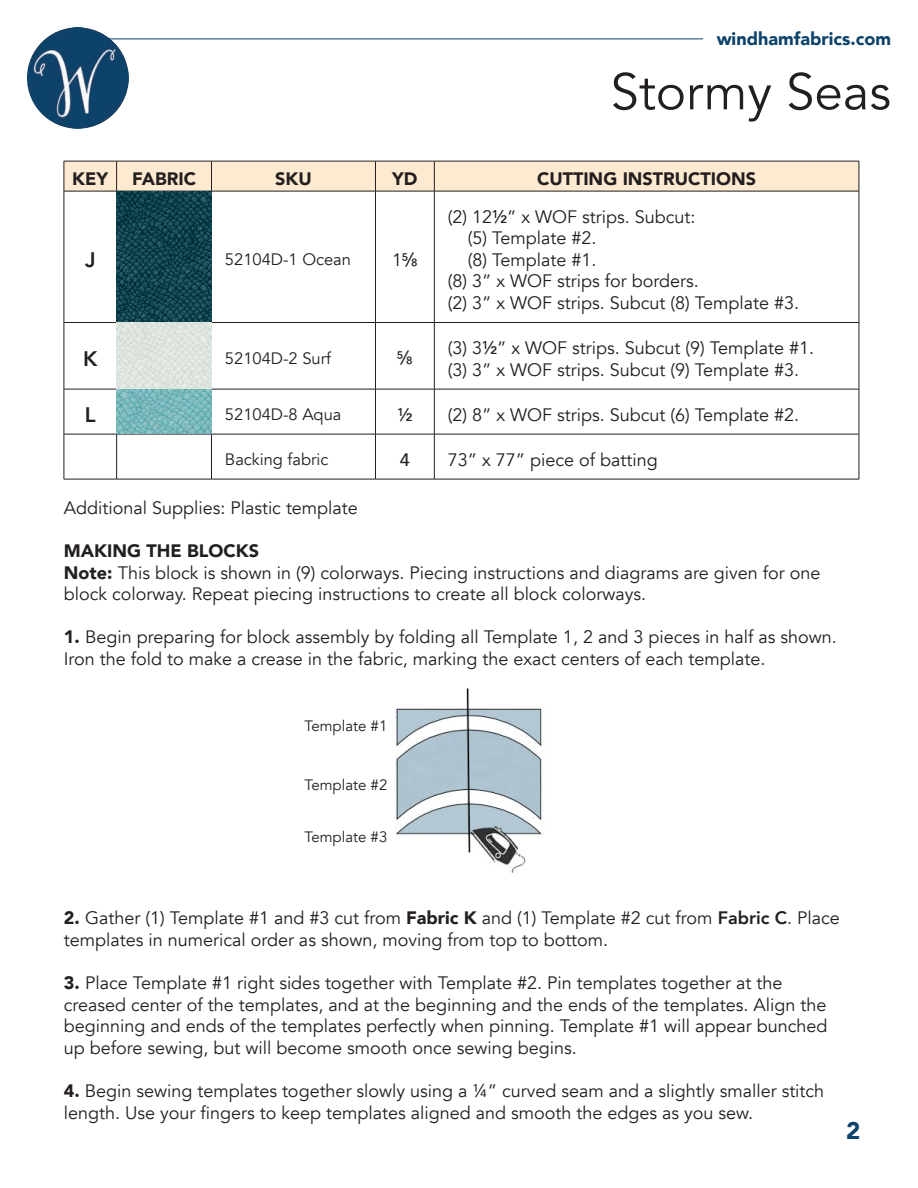
<style>
.page{position:relative;width:918px;height:1188px;background:#fff}
.page>*{position:absolute;margin:0;border:0;box-sizing:border-box;transform-origin:0 0}
.t1{font:51px "Avenir";color:#231f20}
.t2{font:900 24px "Avenir";color:#0d426a}
.t3{font:800 21px "Avenir";color:#231f20}
.t4{font:18px/21.6px "Avenir";color:#231f20}
.t5{font:900 18px "Avenir";color:#231f20}
.t6{font:900 18px "Avenir";color:#0d426a}
.t7{font:500 18px "Avenir";color:#231f20}
.t8{font:18px "Quasimoda";color:#231f20}
.t9{font:16.5px "Avenir";color:#231f20}
.t10{font:15px "Avenir";color:#231f20}
.s1{font-family:"Quasimoda"}
.s2{font-weight:500}
.s3{font-weight:900}
.s4{font-weight:800}
</style>
<div class="page">
<img style="left:27px;top:27px;width:102px;height:102px;border-radius:51px">
<hr style="left:109px;top:39px;width:594px;height:1px;background:#0d426a">
<div style="left:65px;top:162px;width:794px;height:29px;background:#feead1"></div>
<hr style="left:64px;top:161px;width:53px;height:1px;background:#231f20">
<hr style="left:64px;top:161px;width:1px;height:30px;background:#231f20">
<hr style="left:117px;top:161px;width:94px;height:1px;background:#231f20">
<hr style="left:211px;top:161px;width:164px;height:1px;background:#231f20">
<hr style="left:375px;top:161px;width:59px;height:1px;background:#231f20">
<hr style="left:434px;top:161px;width:425px;height:1px;background:#231f20">
<hr style="left:859px;top:161px;width:1px;height:30px;background:#231f20">
<hr style="left:64px;top:191px;width:1px;height:131px;background:#231f20">
<hr style="left:64px;top:323px;width:1px;height:66px;background:#231f20">
<hr style="left:64px;top:389px;width:1px;height:45px;background:#231f20">
<hr style="left:64px;top:434px;width:1px;height:45px;background:#231f20">
<hr style="left:859px;top:191px;width:1px;height:131px;background:#231f20">
<hr style="left:859px;top:323px;width:1px;height:66px;background:#231f20">
<hr style="left:859px;top:389px;width:1px;height:45px;background:#231f20">
<hr style="left:859px;top:434px;width:1px;height:45px;background:#231f20">
<hr style="left:116px;top:161px;width:1px;height:30px;background:#231f20">
<hr style="left:211px;top:161px;width:1px;height:30px;background:#231f20">
<hr style="left:375px;top:161px;width:1px;height:30px;background:#231f20">
<hr style="left:434px;top:161px;width:1px;height:30px;background:#231f20">
<hr style="left:64px;top:191px;width:53px;height:1px;background:#231f20">
<hr style="left:116px;top:191px;width:1px;height:131px;background:#231f20">
<hr style="left:211px;top:191px;width:164px;height:1px;background:#231f20">
<hr style="left:211px;top:191px;width:1px;height:131px;background:#231f20">
<hr style="left:375px;top:191px;width:59px;height:1px;background:#231f20">
<hr style="left:375px;top:191px;width:1px;height:131px;background:#231f20">
<hr style="left:434px;top:191px;width:425px;height:1px;background:#231f20">
<hr style="left:434px;top:191px;width:1px;height:131px;background:#231f20">
<hr style="left:64px;top:322px;width:53px;height:1px;background:#231f20">
<hr style="left:116px;top:323px;width:1px;height:66px;background:#231f20">
<hr style="left:211px;top:322px;width:164px;height:1px;background:#231f20">
<hr style="left:211px;top:323px;width:1px;height:66px;background:#231f20">
<hr style="left:375px;top:322px;width:59px;height:1px;background:#231f20">
<hr style="left:375px;top:323px;width:1px;height:66px;background:#231f20">
<hr style="left:434px;top:322px;width:425px;height:1px;background:#231f20">
<hr style="left:434px;top:323px;width:1px;height:66px;background:#231f20">
<hr style="left:64px;top:389px;width:53px;height:1px;background:#231f20">
<hr style="left:116px;top:389px;width:1px;height:45px;background:#231f20">
<hr style="left:211px;top:389px;width:164px;height:1px;background:#231f20">
<hr style="left:211px;top:389px;width:1px;height:45px;background:#231f20">
<hr style="left:375px;top:389px;width:59px;height:1px;background:#231f20">
<hr style="left:375px;top:389px;width:1px;height:45px;background:#231f20">
<hr style="left:434px;top:389px;width:425px;height:1px;background:#231f20">
<hr style="left:434px;top:389px;width:1px;height:45px;background:#231f20">
<hr style="left:64px;top:434px;width:53px;height:1px;background:#231f20">
<hr style="left:117px;top:434px;width:94px;height:1px;background:#231f20">
<hr style="left:116px;top:434px;width:1px;height:45px;background:#231f20">
<hr style="left:211px;top:434px;width:164px;height:1px;background:#231f20">
<hr style="left:211px;top:434px;width:1px;height:45px;background:#231f20">
<hr style="left:375px;top:434px;width:59px;height:1px;background:#231f20">
<hr style="left:375px;top:434px;width:1px;height:45px;background:#231f20">
<hr style="left:434px;top:434px;width:425px;height:1px;background:#231f20">
<hr style="left:434px;top:434px;width:1px;height:45px;background:#231f20">
<hr style="left:64px;top:479px;width:53px;height:1px;background:#231f20">
<hr style="left:117px;top:479px;width:94px;height:1px;background:#231f20">
<hr style="left:211px;top:479px;width:164px;height:1px;background:#231f20">
<hr style="left:375px;top:479px;width:59px;height:1px;background:#231f20">
<hr style="left:434px;top:479px;width:425px;height:1px;background:#231f20">
<img style="left:117px;top:191px;width:94px;height:243px">
<img style="left:395px;top:688px;width:148px;height:186px">
<p class="t6" style="left:717px;top:23px;width:176px">windhamfabrics.com</p>
<h1 class="t1" style="left:611px;top:61px;width:282px">Stormy Seas</h1>
<p class="t5" style="left:72px;top:163px;width:37px">KEY</p>
<p class="t5" style="left:132px;top:163px;width:66px">FABRIC</p>
<p class="t5" style="left:275px;top:163px;width:38px">SKU</p>
<p class="t5" style="left:392px;top:163px;width:27px">YD</p>
<p class="t5" style="left:537px;top:163px;width:221px">CUTTING INSTRUCTIONS</p>
<p class="t3" style="left:85px;top:244px;width:12px">J</p>
<p class="t9" style="left:225px;top:250px;width:127px">52104D-1 Ocean</p>
<p class="t4" style="left:392px;top:249px;width:27px">1<span class="s1">⅝</span></p>
<p class="t4" style="left:448px;top:206px;width:249px">(2) 12<span class="s2">½</span>” x WOF strips. Subcut:</p>
<p class="t4" style="left:468px;top:228px;width:130px">(5) Template #2.</p>
<p class="t4" style="left:468px;top:249px;width:130px">(8) Template #1.</p>
<p class="t4" style="left:448px;top:271px;width:252px">(8) 3” x WOF strips for borders.</p>
<p class="t4" style="left:448px;top:292px;width:353px">(2) 3” x WOF strips. Subcut (8) Template #3.</p>
<p class="t3" style="left:83px;top:343px;width:16px">K</p>
<p class="t9" style="left:225px;top:349px;width:108px">52104D-2 Surf</p>
<p class="t8" style="left:397px;top:344px;width:17px">⅝</p>
<p class="t4" style="left:448px;top:337px;width:368px">(3) 3<span class="s2">½</span>” x WOF strips. Subcut (9) Template #1.</p>
<p class="t4" style="left:448px;top:359px;width:353px">(3) 3” x WOF strips. Subcut (9) Template #3.</p>
<p class="t3" style="left:85px;top:398px;width:12px">L</p>
<p class="t9" style="left:225px;top:404px;width:118px">52104D-8 Aqua</p>
<p class="t7" style="left:397px;top:399px;width:17px">½</p>
<p class="t4" style="left:448px;top:404px;width:353px">(2) 8” x WOF strips. Subcut (6) Template #2.</p>
<p class="t9" style="left:225px;top:449px;width:105px">Backing fabric</p>
<p class="t7" style="left:400px;top:444px;width:12px">4</p>
<p class="t4" style="left:448px;top:449px;width:212px">73” x 77” piece of batting</p>
<p class="t4" style="left:64px;top:497px;width:296px">Additional Supplies: Plastic template</p>
<p class="t5" style="left:64px;top:535px;width:197px">MAKING THE BLOCKS</p>
<p class="t4" style="left:64px;top:562px;width:758px"><span class="s3">Note:</span> This block is shown in (9) colorways. Piecing instructions and diagrams are given for one block colorway. Repeat piecing instructions to create all block colorways.</p>
<p class="t4" style="left:64px;top:627px;width:775px"><span class="s3">1.</span> Begin preparing for block assembly by folding all Template 1, 2 and 3 pieces in half as shown.<br>Iron the fold to make a crease in the fabric, marking the exact centers of each template.</p>
<p class="t10" style="left:305px;top:717px;width:84px">Template #1</p>
<p class="t10" style="left:305px;top:776px;width:84px">Template #2</p>
<p class="t10" style="left:305px;top:828px;width:84px">Template #3</p>
<p class="t4" style="left:64px;top:907px;width:778px"><span class="s3">2.</span> Gather (1) Template #1 and #3 cut from <span class="s3">Fabric K</span> and (1) Template #2 cut from <span class="s4">Fabric C</span>. Place templates in numerical order as shown, moving from top to bottom.</p>
<p class="t4" style="left:64px;top:972px;width:765px"><span class="s3">3.</span> Place Template #1 right sides together with Template #2. Pin templates together at the creased center of the templates, and at the beginning and the ends of the templates. Align the beginning and ends of the templates perfectly when pinning. Template #1 will appear bunched up before sewing, but will become smooth once sewing begins.</p>
<p class="t4" style="left:64px;top:1080px;width:762px"><span class="s3">4.</span> Begin sewing templates together slowly using a ¼” curved seam and a slightly smaller stitch length. Use your fingers to keep templates aligned and smooth the edges as you sew.</p>
<h2 class="t2" style="left:846px;top:1110px;width:16px">2</h2>
</div>
